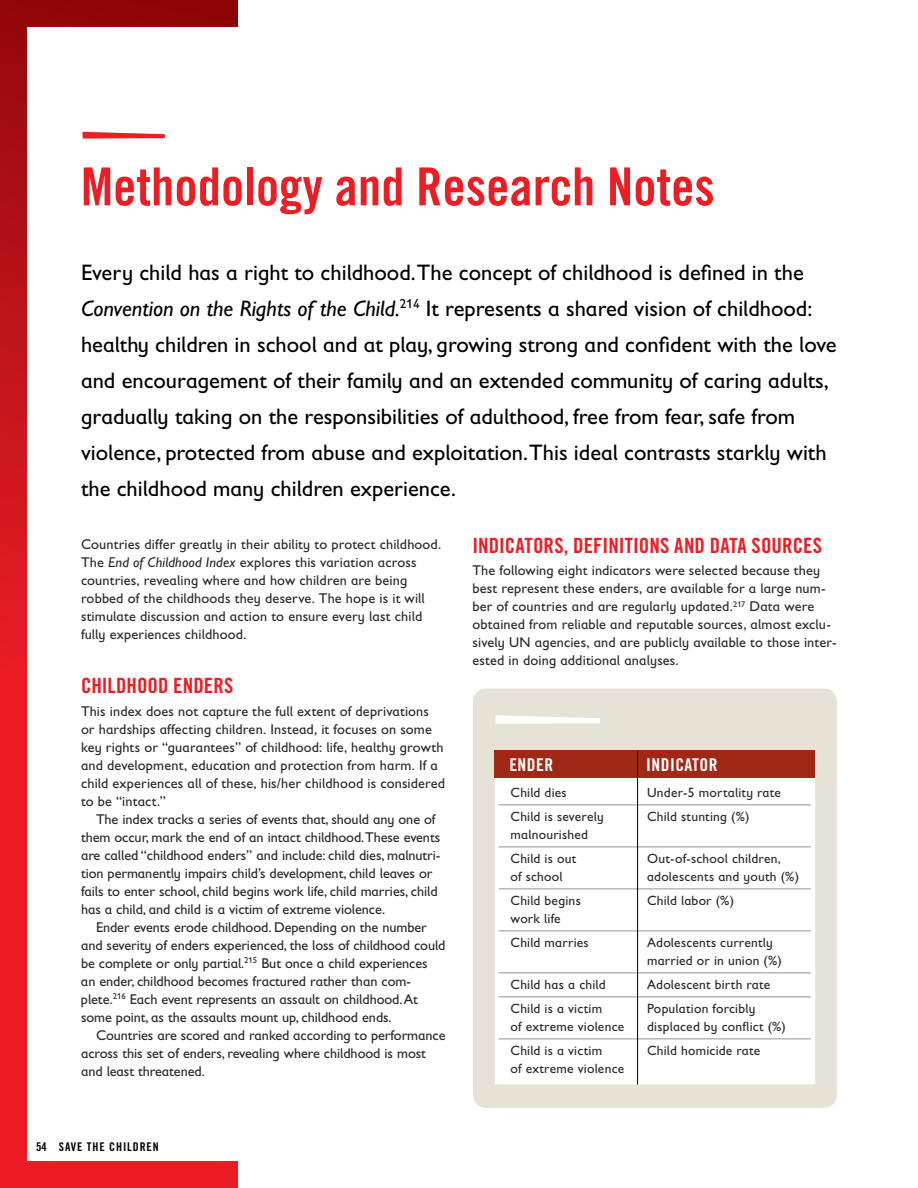
<style>
.page{position:relative;width:918px;height:1188px;background:#fff}
.page>*{position:absolute;margin:0;border:0;box-sizing:border-box;transform-origin:0 0}
.t1{font:52.5px "Trade Gothic Bold Cond Twenty";color:#ed1d24}
.t2{font:22.5px/36px "Gill Sans Infant Std";color:#000}
.t3{font:21px "Trade Gothic Bold Cond Twenty";color:#ed1d24}
.t4{font:17.7px "Trade Gothic Bold Cond Twenty";letter-spacing:.025em;color:#fff}
.t5{font:14.25px/18px "Gill Sans Infant Std";color:#292829}
.t6{font:13.5px/24px "Gill Sans Infant Std";letter-spacing:.015em;color:#292829}
.t7{font:12px "Trade Gothic Bold Cond Twenty";letter-spacing:.075em;color:#000}
.s1{font-style:italic}
</style>
<div class="page">
<svg style="left:0;top:0;width:237px;height:1188px;background:#cd151b"></svg>
<div style="left:27px;top:27px;width:891px;height:1134px;background:#fff"></div>
<div style="left:473px;top:688px;width:364px;height:420px;background:#e6e2d6;border-radius:14px"></div>
<svg style="left:496px;top:715px;width:104px;height:9px"></svg>
<div style="left:495px;top:750px;width:320px;height:334px;background:#fff"></div>
<hr style="left:499px;top:805px;width:312px;height:1px;background:#939598">
<hr style="left:499px;top:847px;width:312px;height:1px;background:#939598">
<hr style="left:499px;top:889px;width:312px;height:1px;background:#939598">
<hr style="left:499px;top:931px;width:312px;height:1px;background:#939598">
<hr style="left:499px;top:973px;width:312px;height:1px;background:#939598">
<hr style="left:499px;top:997px;width:312px;height:1px;background:#939598">
<hr style="left:499px;top:1039px;width:312px;height:1px;background:#939598">
<div style="left:495px;top:750px;width:320px;height:27px;background:#a02816"></div>
<hr style="left:637px;top:750px;width:1px;height:334px;background:#000">
<svg style="left:82px;top:132px;width:83px;height:7px"></svg>
<h1 class="t1" style="left:81px;top:155px;width:635px">Methodology and Research Notes</h1>
<p class="t2" style="left:81px;top:254px;width:757px">Every child has a right to childhood.The concept of childhood is defined in the <span class="s1">Convention on the Rights of the Child.</span><sup>214</sup> It represents a shared vision of childhood: healthy children in school and at play, growing strong and confident with the love and encouragement of their family and an extended community of caring adults, gradually taking on the responsibilities of adulthood, free from fear, safe from violence, protected from abuse and exploitation.This ideal contrasts starkly with the childhood many children experience.</p>
<p class="t5" style="left:81px;top:535px;width:362px">Countries differ greatly in their ability to protect childhood.<br>The <span class="s1">End of Childhood Index</span> explores this variation across countries, revealing where and how children are being robbed of the childhoods they deserve. The hope is it will stimulate discussion and action to ensure every last child fully experiences childhood.</p>
<h3 class="t3" style="left:81px;top:673px;width:154px">CHILDHOOD ENDERS</h3>
<p class="t5" style="left:81px;top:702px;width:366px">This index does not capture the full extent of deprivations or hardships affecting children. Instead, it focuses on some key rights or “guarantees” of childhood: life, healthy growth and development, education and protection from harm. If a child experiences all of these, his/her childhood is considered to be “intact.”</p>
<p class="t5" style="left:81px;top:810px;width:361px;text-indent:15px">The index tracks a series of events that, should any one of them occur, mark the end of an intact childhood.These events are called “childhood enders” and include: child dies, malnutri&shy;tion permanently impairs child’s development, child leaves or fails to enter school, child begins work life, child marries, child has a child, and child is a victim of extreme violence.</p>
<p class="t5" style="left:81px;top:918px;width:366px;text-indent:15px">Ender events erode childhood. Depending on the number and severity of enders experienced, the loss of childhood could be complete or only partial.<sup>215</sup> But once a child experiences an ender, childhood becomes fractured rather than com&shy;plete.<sup>216</sup> Each event represents an assault on childhood. At some point, as the assaults mount up, childhood ends.</p>
<p class="t5" style="left:81px;top:1026px;width:366px;text-indent:15px">Countries are scored and ranked according to performance across this set of enders, revealing where childhood is most and least threatened.</p>
<p class="t7" style="left:36px;top:1139px;width:124px">54 SAVE THE CHILDREN</p>
<h3 class="t3" style="left:472px;top:533px;width:351px">INDICATORS, DEFINITIONS AND DATA SOURCES</h3>
<p class="t5" style="left:472px;top:562px;width:366px">The following eight indicators were selected because they best represent these enders, are available for a large num&shy;ber of countries and are regularly updated.<sup>217</sup> Data were obtained from reliable and reputable sources, almost exclu&shy;sively UN agencies, and are publicly available to those inter&shy;ested in doing additional analyses.</p>
<p class="t4" style="left:509px;top:754px;width:45px">ENDER</p>
<p class="t4" style="left:646px;top:754px;width:73px">INDICATOR</p>
<p class="t6" style="left:511px;top:781px;width:58px">Child dies</p>
<p class="t6" style="left:647px;top:781px;width:135px">Under-5 mortality rate</p>
<p class="t6" style="left:511px;top:805px;width:95px">Child is severely</p>
<p class="t6" style="left:647px;top:805px;width:104px">Child stunting (%)</p>
<p class="t6" style="left:511px;top:823px;width:79px">malnourished<br>Child is out</p>
<p class="t6" style="left:647px;top:847px;width:135px">Out-of-school children,</p>
<p class="t6" style="left:511px;top:865px;width:54px">of school</p>
<p class="t6" style="left:647px;top:865px;width:154px">adolescents and youth (%)</p>
<p class="t6" style="left:511px;top:889px;width:72px">Child begins</p>
<p class="t6" style="left:647px;top:889px;width:88px">Child labor (%)</p>
<p class="t6" style="left:511px;top:907px;width:80px">work life<br>Child marries</p>
<p class="t6" style="left:647px;top:934px;width:136px;line-height:18px">Adolescents currently married or in union (%)</p>
<p class="t6" style="left:511px;top:973px;width:97px">Child has a child</p>
<p class="t6" style="left:647px;top:973px;width:125px">Adolescent birth rate</p>
<p class="t6" style="left:511px;top:997px;width:93px">Child is a victim</p>
<p class="t6" style="left:647px;top:997px;width:110px">Population forcibly</p>
<p class="t6" style="left:511px;top:1015px;width:115px">of extreme violence</p>
<p class="t6" style="left:647px;top:1015px;width:140px">displaced by conflict (%)</p>
<p class="t6" style="left:511px;top:1039px;width:93px">Child is a victim</p>
<p class="t6" style="left:647px;top:1039px;width:115px">Child homicide rate</p>
<p class="t6" style="left:511px;top:1057px;width:115px">of extreme violence</p>
</div>
